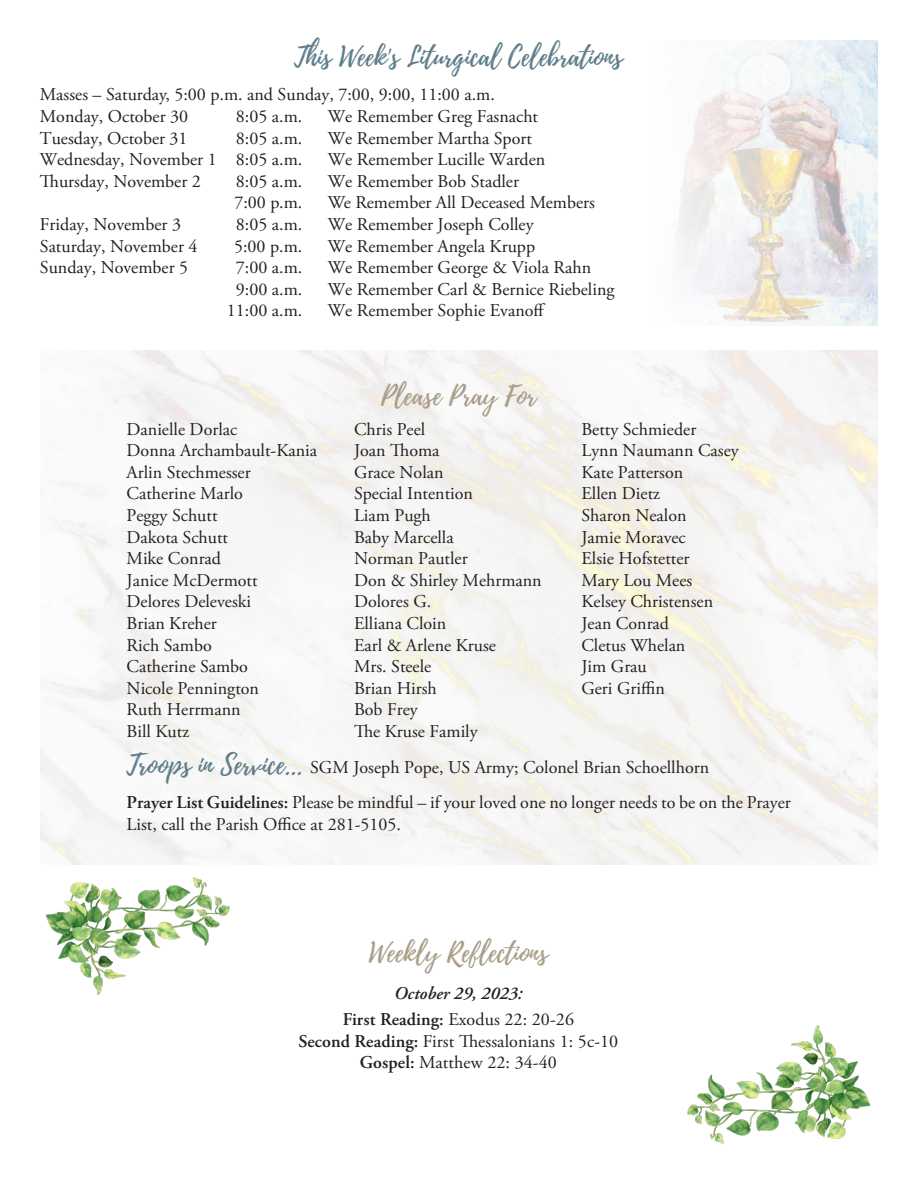
<style>
.page{position:relative;width:918px;height:1188px;background:#fff}
.page>*{position:absolute;margin:0;border:0;box-sizing:border-box;transform-origin:0 0}
.t1{font:27px "Playlist Script";color:#5f7d8a}
.t2{font:27px "Playlist Script";color:#aa9e89}
.t3{font:18px/21.6px "Adobe Garamond Pro";color:#231f20}
.Weekly_Reflect_Read{font:italic 600 18px "Adobe Garamond Pro";color:#231f20}
.s1{font-family:"Playlist Script";font-size:27px;color:#5f7d8a}
.s2{font-weight:600}
</style>
<div class="page">
<img style="left:45px;top:877px;width:185px;height:118px">
<img style="left:41px;top:350px;width:836px;height:515px">
<img style="left:676px;top:40px;width:202px;height:286px">
<img style="left:687px;top:1025px;width:184px;height:119px">
<p class="t1" style="left:294px;top:38px;width:330px">This Week's Liturgical Celebrations</p>
<p class="t3" style="left:40px;top:85px;width:456px">Masses – Saturday, 5:00 p.m. and Sunday, 7:00, 9:00, 11:00 a.m.</p>
<p class="t3" style="left:40px;top:106px;width:150px">Monday, October 30</p>
<p class="t3" style="left:236px;top:106px;width:68px">8:05 a.m.</p>
<p class="t3" style="left:328px;top:106px;width:212px">We Remember Greg Fasnacht</p>
<p class="t3" style="left:40px;top:128px;width:149px">Tuesday, October 31</p>
<p class="t3" style="left:236px;top:128px;width:68px">8:05 a.m.</p>
<p class="t3" style="left:328px;top:128px;width:206px">We Remember Martha Sport</p>
<p class="t3" style="left:40px;top:149px;width:264px">Wednesday, November 1 8:05 a.m.</p>
<p class="t3" style="left:328px;top:149px;width:219px">We Remember Lucille Warden</p>
<p class="t3" style="left:40px;top:171px;width:163px">Thursday, November 2</p>
<p class="t3" style="left:236px;top:171px;width:68px">8:05 a.m.</p>
<p class="t3" style="left:328px;top:171px;width:193px">We Remember Bob Stadler</p>
<p class="t3" style="left:234px;top:193px;width:70px">7:00 p.m.</p>
<p class="t3" style="left:328px;top:193px;width:269px">We Remember All Deceased Members</p>
<p class="t3" style="left:40px;top:214px;width:143px">Friday, November 3</p>
<p class="t3" style="left:236px;top:214px;width:68px">8:05 a.m.</p>
<p class="t3" style="left:328px;top:214px;width:207px">We Remember Joseph Colley</p>
<p class="t3" style="left:40px;top:236px;width:159px">Saturday, November 4</p>
<p class="t3" style="left:234px;top:236px;width:70px">5:00 p.m.</p>
<p class="t3" style="left:328px;top:236px;width:209px">We Remember Angela Krupp</p>
<p class="t3" style="left:40px;top:257px;width:150px">Sunday, November 5</p>
<p class="t3" style="left:236px;top:257px;width:68px">7:00 a.m.</p>
<p class="t3" style="left:328px;top:257px;width:265px">We Remember George &amp; Viola Rahn</p>
<p class="t3" style="left:236px;top:279px;width:68px">9:00 a.m.</p>
<p class="t3" style="left:328px;top:279px;width:288px">We Remember Carl &amp; Bernice Riebeling</p>
<p class="t3" style="left:227px;top:301px;width:77px">11:00 a.m.</p>
<p class="t3" style="left:328px;top:301px;width:219px">We Remember Sophie Evanoff</p>
<p class="t3" style="left:127px;top:419px;width:112px">Danielle Dorlac</p>
<p class="t3" style="left:127px;top:440px;width:192px">Donna Archambault-Kania</p>
<p class="t3" style="left:127px;top:462px;width:126px">Arlin Stechmesser</p>
<p class="t3" style="left:127px;top:483px;width:118px">Catherine Marlo</p>
<p class="t3" style="left:127px;top:505px;width:92px">Peggy Schutt</p>
<p class="t3" style="left:127px;top:527px;width:103px">Dakota Schutt</p>
<p class="t3" style="left:127px;top:548px;width:96px">Mike Conrad</p>
<p class="t3" style="left:127px;top:570px;width:133px">Janice McDermott</p>
<p class="t3" style="left:127px;top:591px;width:126px">Delores Deleveski</p>
<p class="t3" style="left:127px;top:613px;width:92px">Brian Kreher</p>
<p class="t3" style="left:127px;top:635px;width:87px">Rich Sambo</p>
<p class="t3" style="left:127px;top:656px;width:123px">Catherine Sambo</p>
<p class="t3" style="left:127px;top:678px;width:134px">Nicole Pennington</p>
<p class="t3" style="left:127px;top:699px;width:116px">Ruth Herrmann</p>
<p class="t3" style="left:127px;top:721px;width:64px">Bill Kutz</p>
<p class="t2" style="left:381px;top:377px;width:157px">Please Pray For</p>
<p class="t3" style="left:354px;top:419px;width:73px">Chris Peel</p>
<p class="t3" style="left:354px;top:440px;width:87px">Joan Thoma</p>
<p class="t3" style="left:354px;top:462px;width:91px">Grace Nolan</p>
<p class="t3" style="left:354px;top:483px;width:121px">Special Intention</p>
<p class="t3" style="left:354px;top:505px;width:78px">Liam Pugh</p>
<p class="t3" style="left:354px;top:527px;width:101px">Baby Marcella</p>
<p class="t3" style="left:354px;top:548px;width:115px">Norman Pautler</p>
<p class="t3" style="left:354px;top:570px;width:189px">Don &amp; Shirley Mehrmann</p>
<p class="t3" style="left:354px;top:591px;width:79px">Dolores G.</p>
<p class="t3" style="left:354px;top:613px;width:94px">Elliana Cloin</p>
<p class="t3" style="left:354px;top:635px;width:144px">Earl &amp; Arlene Kruse</p>
<p class="t3" style="left:354px;top:656px;width:79px">Mrs. Steele</p>
<p class="t3" style="left:354px;top:678px;width:84px">Brian Hirsh</p>
<p class="t3" style="left:354px;top:699px;width:65px">Bob Frey</p>
<p class="t3" style="left:354px;top:721px;width:125px">The Kruse Family</p>
<p class="t3" style="left:581px;top:419px;width:116px">Betty Schmieder</p>
<p class="t3" style="left:581px;top:440px;width:159px">Lynn Naumann Casey</p>
<p class="t3" style="left:581px;top:462px;width:103px">Kate Patterson</p>
<p class="t3" style="left:581px;top:483px;width:80px">Ellen Dietz</p>
<p class="t3" style="left:581px;top:505px;width:107px">Sharon Nealon</p>
<p class="t3" style="left:581px;top:527px;width:106px">Jamie Moravec</p>
<p class="t3" style="left:581px;top:548px;width:110px">Elsie Hofstetter</p>
<p class="t3" style="left:581px;top:570px;width:112px">Mary Lou Mees</p>
<p class="t3" style="left:581px;top:591px;width:133px">Kelsey Christensen</p>
<p class="t3" style="left:581px;top:613px;width:89px">Jean Conrad</p>
<p class="t3" style="left:581px;top:635px;width:106px">Cletus Whelan</p>
<p class="t3" style="left:581px;top:656px;width:67px">Jim Grau</p>
<p class="t3" style="left:581px;top:678px;width:85px">Geri Griffin</p>
<p class="t3" style="left:127px;top:757px;width:584px"><span class="s1">Troops in Service...</span> SGM Joseph Pope, US Army; Colonel Brian Schoellhorn</p>
<p class="t3" style="left:127px;top:792px;width:666px"><span class="s2">Prayer List Guidelines:</span> Please be mindful – if your loved one no longer needs to be on the Prayer<br>List, call the Parish Office at 281-5105.</p>
<p class="t2" style="left:369px;top:933px;width:180px">Weekly Reflections</p>
<p class="Weekly_Reflect_Read" style="left:394px;top:983px;width:130px">October 29, 2023:</p>
<p class="t3" style="left:343px;top:1009px;width:233px"><span class="s2">First Reading:</span> Exodus 22: 20-26</p>
<p class="t3" style="left:299px;top:1031px;width:321px"><span class="s2">Second Reading:</span> First Thessalonians 1: 5c-10</p>
<p class="t3" style="left:360px;top:1052px;width:198px"><span class="s2">Gospel:</span> Matthew 22: 34-40</p>
</div>
